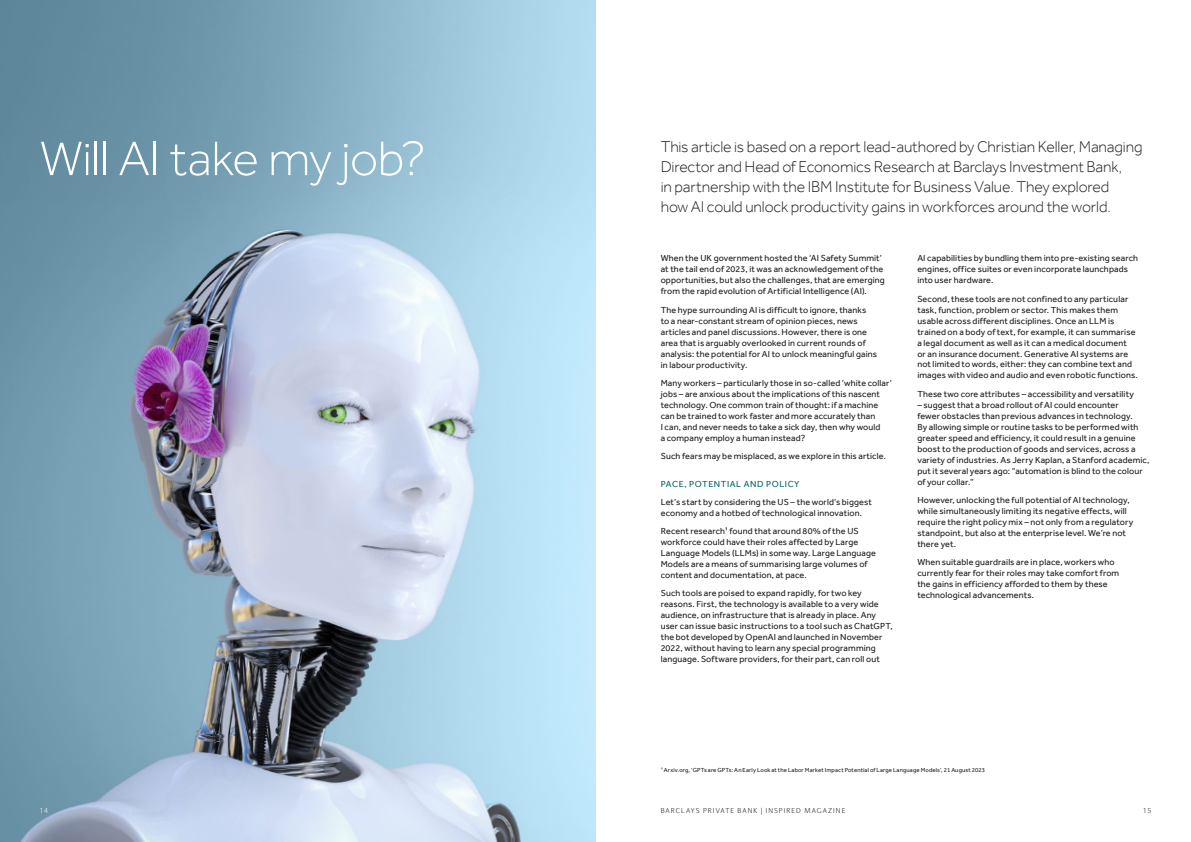
<style>
.page{position:relative;width:1191px;height:842px;background:#fff}
.page>*{position:absolute;margin:0;border:0;box-sizing:border-box;transform-origin:0 0}
.t1{font:300 50px "Barclays Effra";letter-spacing:-.01em;color:#fff}
.t2{font:300 16px/20px "Barclays Effra";letter-spacing:-.01em;color:#1d1d1b}
.t3{font:9px/11px "Barclays Effra";letter-spacing:.015em;color:#1d1d1b}
.t4{font:9px "Barclays Effra";letter-spacing:.06em;color:#066}
.t5{font:300 7px "Expert Sans";letter-spacing:.15em;color:#1d1d1b}
.t6{font:300 7px "Expert Sans";color:#fff}
.t7{font:6px "Barclays Effra";letter-spacing:.02em;color:#1d1d1b}
</style>
<div class="page">
<img style="left:0;top:0;width:595px;height:842px">
<h1 class="t1" style="left:40px;top:129px;width:387px">Will AI take my job?</h1>
<p class="t2" style="left:660px;top:137px;width:483px">This article is based on a report lead-authored by Christian Keller, Managing Director and Head of Economics Research at Barclays Investment Bank,<br>in partnership with the IBM Institute for Business Value. They explored<br>how AI could unlock productivity gains in workforces around the world.</p>
<p class="t3" style="left:660px;top:253px;width:226px">When the UK government hosted the ‘AI Safety Summit’ at the tail end of 2023, it was an acknowledgement of the opportunities, but also the challenges, that are emerging from the rapid evolution of Artificial Intelligence (AI).</p>
<p class="t3" style="left:660px;top:304px;width:218px">The hype surrounding AI is difficult to ignore, thanks to a near-constant stream of opinion pieces, news articles and panel discussions. However, there is one area that is arguably overlooked in current rounds of analysis: the potential for AI to unlock meaningful gains in labour productivity.</p>
<p class="t3" style="left:660px;top:377px;width:233px">Many workers – particularly those in so-called ‘white collar’ jobs – are anxious about the implications of this nascent technology. One common train of thought: if a machine can be trained to work faster and more accurately than<br>I can, and never needs to take a sick day, then why would<br>a company employ a human instead?</p>
<p class="t3" style="left:660px;top:450px;width:227px">Such fears may be misplaced, as we explore in this article.</p>
<p class="t4" style="left:660px;top:478px;width:140px">PACE, POTENTIAL AND POLICY</p>
<p class="t3" style="left:660px;top:496px;width:213px">Let’s start by considering the US – the world’s biggest economy and a hotbed of technological innovation.</p>
<p class="t3" style="left:660px;top:525px;width:217px">Recent research¹ found that around 80% of the US workforce could have their roles affected by Large Language Models (LLMs) in some way. Large Language Models are a means of summarising large volumes of content and documentation, at pace.</p>
<p class="t3" style="left:660px;top:587px;width:234px">Such tools are poised to expand rapidly, for two key reasons. First, the technology is available to a very wide audience, on infrastructure that is already in place. Any user can issue basic instructions to a tool such as ChatGPT, the bot developed by OpenAI and launched in November 2022, without having to learn any special programming language. Software providers, for their part, can roll out</p>
<p class="t3" style="left:917px;top:253px;width:222px">AI capabilities by bundling them into pre-existing search engines, office suites or even incorporate launchpads into user hardware.</p>
<p class="t3" style="left:917px;top:293px;width:222px">Second, these tools are not confined to any particular task, function, problem or sector. This makes them usable across different disciplines. Once an LLM is trained on a body of text, for example, it can summarise a legal document as well as it can a medical document<br>or an insurance document. Generative AI systems are not limited to words, either: they can combine text and images with video and audio and even robotic functions.</p>
<p class="t3" style="left:917px;top:388px;width:218px">These two core attributes – accessibility and versatility</p>
<p class="t3" style="left:917px;top:399px;width:234px">– suggest that a broad rollout of AI could encounter<br>fewer obstacles than previous advances in technology.<br>By allowing simple or routine tasks to be performed with greater speed and efficiency, it could result in a genuine boost to the production of goods and services, across a variety of industries. As Jerry Kaplan, a Stanford academic, put it several years ago: “automation is blind to the colour of your collar.”</p>
<p class="t3" style="left:917px;top:494px;width:217px">However, unlocking the full potential of AI technology, while simultaneously limiting its negative effects, will require the right policy mix – not only from a regulatory standpoint, but also at the enterprise level. We’re not there yet.</p>
<p class="t3" style="left:917px;top:556px;width:203px">When suitable guardrails are in place, workers who currently fear for their roles may take comfort from the gains in efficiency afforded to them by these technological advancements.</p>
<p class="t7" style="left:660px;top:767px;width:326px">¹ Arxiv.org, ‘GPTs are GPTs: An Early Look at the Labor Market Impact Potential of Large Language Models’, 21 August 2023</p>
<p class="t6" style="left:40px;top:806px;width:10px">14</p>
<p class="t5" style="left:660px;top:806px;width:186px">BARCLAYS PRIVATE BANK | INSPIRED MAGAZINE</p>
<p class="t5" style="left:1143px;top:806px;width:10px">15</p>
</div>
